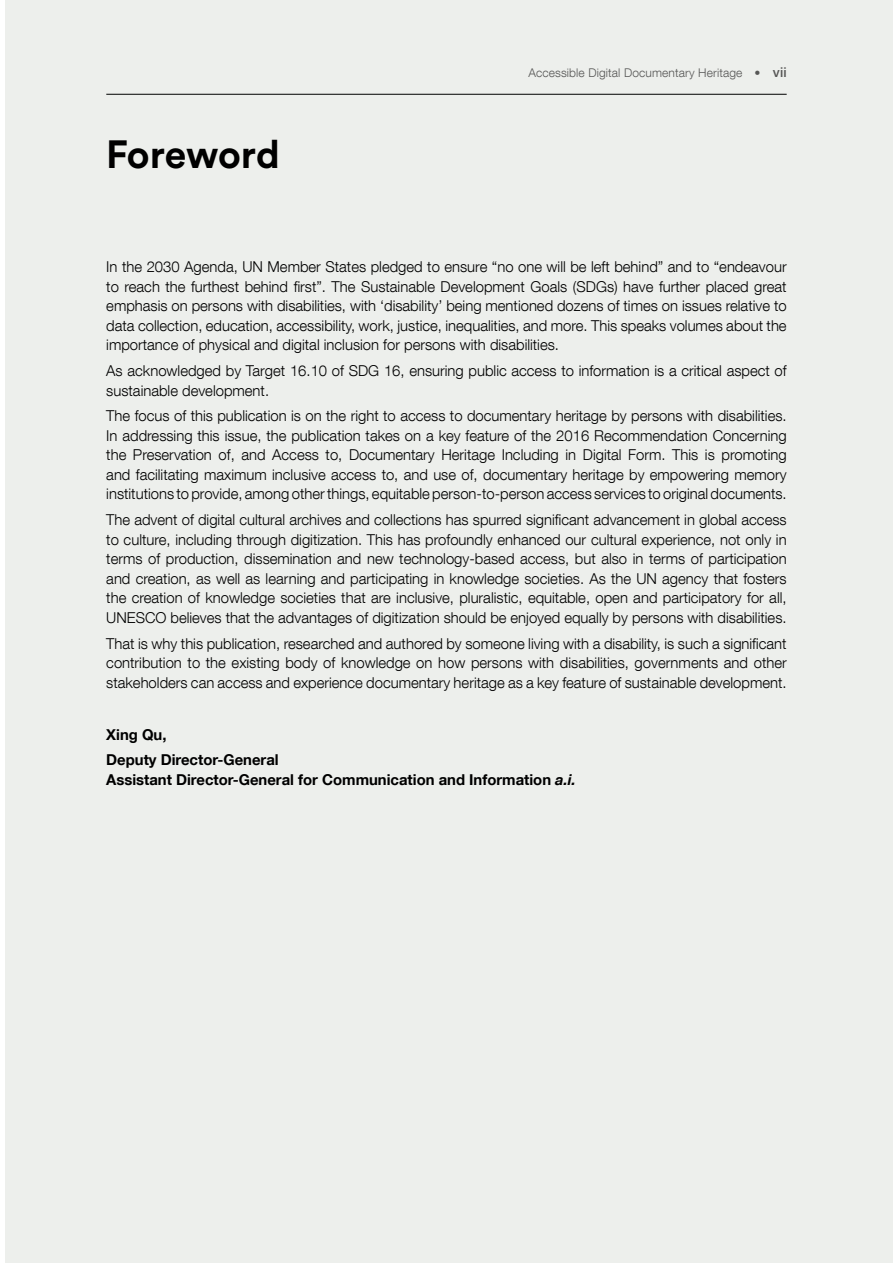
<style>
.page{position:relative;width:893px;height:1263px;background:#fff}
.page>*{position:absolute;margin:0;border:0;box-sizing:border-box;transform-origin:0 0}
.t1{font:700 39px "Circular Std";color:#000}
.texte_courant{font:300 15px/19.5px "Helvetica Neue LT Com";color:#000;text-align:justify}
.texte_courant-2{font:700 15px/19.5px "Helvetica Neue LT Com";color:#000}
.t2{font:300 12px "Helvetica Neue LT Com";letter-spacing:.01em;color:#575756}
.s1{font-weight:500;font-size:13.5px}
.s2{font-style:italic}
</style>
<div class="page">
<div style="left:5px;top:0;width:888px;height:1263px;background:#edefec"></div>
<hr style="left:106px;top:94px;width:681px;height:1px;background:#000">
<h1 class="t1" style="left:106px;top:129px;width:175px">Foreword</h1>
<p class="t2" style="left:528px;top:65px;width:260px">Accessible Digital Documentary Heritage • <span class="s1">vii</span></p>
<p class="texte_courant" style="left:106px;top:257px;width:682px">In the 2030 Agenda, UN Member States pledged to ensure “no one will be left behind” and to “endeavour to reach the furthest behind first”. The Sustainable Development Goals (SDGs) have further placed great emphasis on persons with disabilities, with ‘disability’ being mentioned dozens of times on issues relative to data collection, education, accessibility, work, justice, inequalities, and more. This speaks volumes about the importance of physical and digital inclusion for persons with disabilities.</p>
<p class="texte_courant" style="left:106px;top:361px;width:682px">As acknowledged by Target 16.10 of SDG 16, ensuring public access to information is a critical aspect of sustainable development.</p>
<p class="texte_courant" style="left:106px;top:406px;width:682px">The focus of this publication is on the right to access to documentary heritage by persons with disabilities.<br>In addressing this issue, the publication takes on a key feature of the 2016 Recommendation Concerning the Preservation of, and Access to, Documentary Heritage Including in Digital Form. This is promoting and facilitating maximum inclusive access to, and use of, documentary heritage by empowering memory institutions to provide, among other things, equitable person-to-person access services to original documents.</p>
<p class="texte_courant" style="left:106px;top:510px;width:682px">The advent of digital cultural archives and collections has spurred significant advancement in global access to culture, including through digitization. This has profoundly enhanced our cultural experience, not only in terms of production, dissemination and new technology-based access, but also in terms of participation and creation, as well as learning and participating in knowledge societies. As the UN agency that fosters the creation of knowledge societies that are inclusive, pluralistic, equitable, open and participatory for all, UNESCO believes that the advantages of digitization should be enjoyed equally by persons with disabilities.</p>
<p class="texte_courant" style="left:106px;top:633px;width:682px">That is why this publication, researched and authored by someone living with a disability, is such a significant contribution to the existing body of knowledge on how persons with disabilities, governments and other stakeholders can access and experience documentary heritage as a key feature of sustainable development.</p>
<p class="texte_courant-2" style="left:106px;top:724px;width:62px">Xing Qu,</p>
<p class="texte_courant-2" style="left:106px;top:750px;width:471px">Deputy Director-General<br>Assistant Director-General for Communication and Information <span class="s2">a.i.</span></p>
</div>
